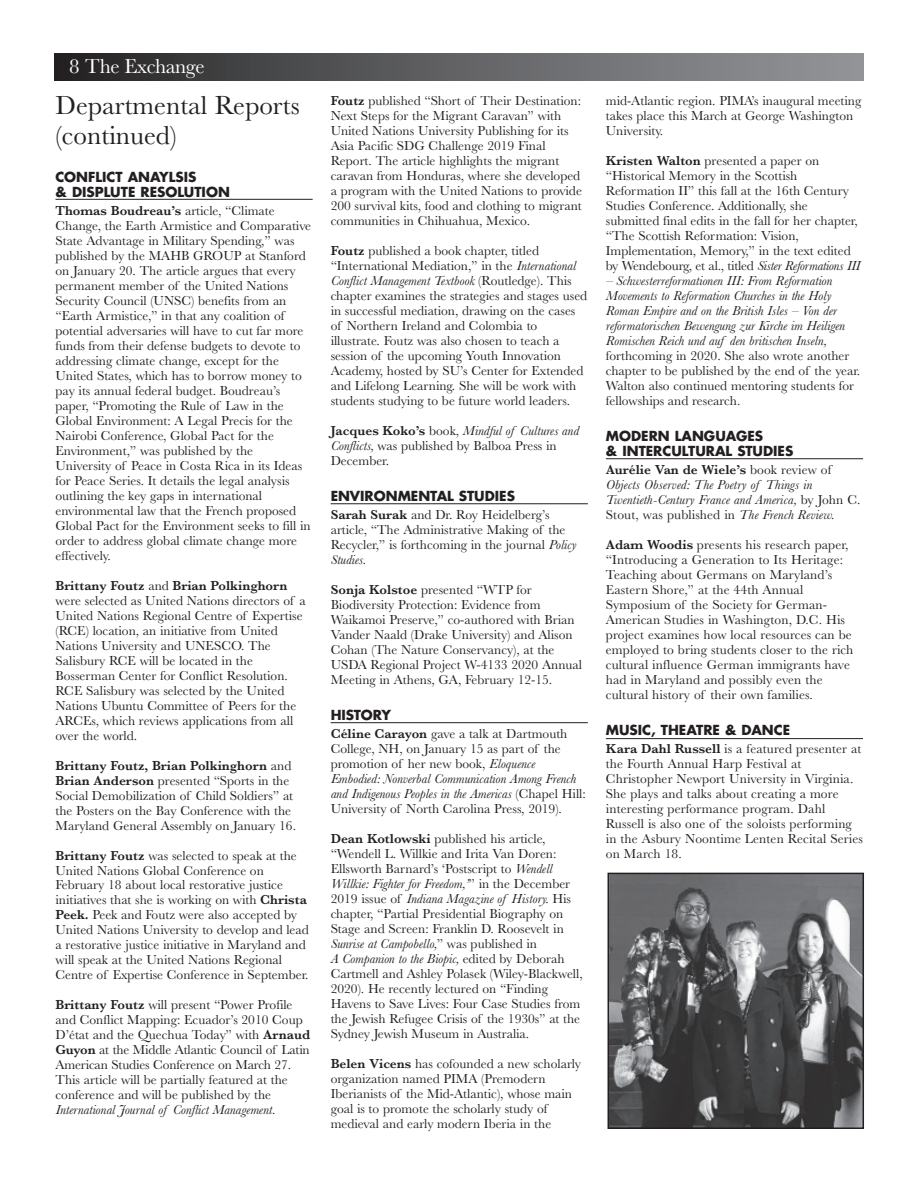
<style>
.page{position:relative;width:918px;height:1188px;background:#fff}
.page>*{position:absolute;margin:0;border:0;box-sizing:border-box;transform-origin:0 0}
.t1{font:27px/30px "Baskerville";color:#231f20}
.t2{font:21px "Baskerville";letter-spacing:-.02em;color:#fff}
.t3{font:13.5px/15px "Baskerville";color:#231f20}
.t4{font:italic 13.5px/15px "Baskerville";color:#231f20}
.t5{font:700 13.5px/15px "Futura Com";color:#231f20}
.s1{font-weight:600}
.s2{font-style:italic}
.s3{font-weight:600;font-style:normal}
.s4{font-style:normal}
</style>
<div class="page">
<div style="left:54px;top:54px;width:810px;height:27px;background:linear-gradient(to right,#282627,#96999c)"></div>
<hr style="left:56px;top:199px;width:257px;height:1px;background:#231f20">
<hr style="left:331px;top:503px;width:257px;height:1px;background:#231f20">
<hr style="left:331px;top:722px;width:257px;height:1px;background:#231f20">
<hr style="left:606px;top:458px;width:257px;height:1px;background:#231f20">
<hr style="left:606px;top:738px;width:257px;height:1px;background:#231f20">
<img style="left:611px;top:876px;width:250px;height:250px">
<div style="left:608px;top:873px;width:256px;height:256px;border:2px solid #231f20"></div>
<h2 class="t2" style="left:69px;top:54px;width:137px">8 The Exchange</h2>
<h1 class="t1" style="left:56px;top:90px;width:246px">Departmental Reports (continued)</h1>
<p class="t5" style="left:56px;top:169px;width:176px">CONFLICT ANAYLSIS<br>&amp; DISPLUTE RESOLUTION</p>
<p class="t3" style="left:56px;top:203px;width:257px"><span class="s1">Thomas Boudreau’s</span> article, “Climate Change, the Earth Armistice and Comparative State Advantage in Military Spending,” was published by the MAHB GROUP at Stanford on January 20. The article argues that every permanent member of the United Nations Security Council (UNSC) benefits from an “Earth Armistice,” in that any coalition of potential adversaries will have to cut far more funds from their defense budgets to devote to addressing climate change, except for the United States, which has to borrow money to pay its annual federal budget. Boudreau’s paper, “Promoting the Rule of Law in the Global Environment: A Legal Precis for the Nairobi Conference, Global Pact for the Environment,” was published by the University of Peace in Costa Rica in its Ideas for Peace Series. It details the legal analysis outlining the key gaps in international environmental law that the French proposed Global Pact for the Environment seeks to fill in order to address global climate change more effectively.</p>
<p class="t3" style="left:56px;top:578px;width:252px"><span class="s1">Brittany Foutz</span> and <span class="s1">Brian Polkinghorn </span>were selected as United Nations directors of a United Nations Regional Centre of Expertise (RCE) location, an initiative from United Nations University and UNESCO. The Salisbury RCE will be located in the Bosserman Center for Conflict Resolution.<br>RCE Salisbury was selected by the United Nations Ubuntu Committee of Peers for the ARCEs, which reviews applications from all over the world.</p>
<p class="t3" style="left:56px;top:758px;width:242px"><span class="s1">Brittany Foutz, Brian Polkinghorn</span> and <span class="s1">Brian Anderson</span> presented “Sports in the Social Demobilization of Child Soldiers” at the Posters on the Bay Conference with the Maryland General Assembly on January 16.</p>
<p class="t3" style="left:56px;top:848px;width:255px"><span class="s1">Brittany Foutz</span> was selected to speak at the United Nations Global Conference on February 18 about local restorative justice initiatives that she is working on with <span class="s1">Christa Peek.</span> Peek and Foutz were also accepted by United Nations University to develop and lead a restorative justice initiative in Maryland and will speak at the United Nations Regional Centre of Expertise Conference in September.</p>
<p class="t3" style="left:56px;top:998px;width:256px"><span class="s1">Brittany Foutz</span> will present “Power Profile and Conflict Mapping: Ecuador’s 2010 Coup D’état and the Quechua Today” with <span class="s1">Arnaud Guyon</span> at the Middle Atlantic Council of Latin American Studies Conference on March 27.<br>This article will be partially featured at the conference and will be published by the</p>
<p class="t4" style="left:56px;top:1103px;width:221px">International Journal of Conflict Management.</p>
<p class="t3" style="left:331px;top:93px;width:253px"><span class="s1">Foutz</span> published “Short of Their Destination:<br>Next Steps for the Migrant Caravan” with United Nations University Publishing for its Asia Pacific SDG Challenge 2019 Final Report. The article highlights the migrant caravan from Honduras, where she developed a program with the United Nations to provide 200 survival kits, food and clothing to migrant communities in Chihuahua, Mexico.</p>
<p class="t3" style="left:331px;top:243px;width:258px"><span class="s1">Foutz</span> published a book chapter, titled “International Mediation,” in the <span class="s2">International Conflict Management Textbook</span> (Routledge). This chapter examines the strategies and stages used in successful mediation, drawing on the cases of Northern Ireland and Colombia to illustrate. Foutz was also chosen to teach a session of the upcoming Youth Innovation Academy, hosted by SU’s Center for Extended and Lifelong Learning. She will be work with students studying to be future world leaders.</p>
<p class="t3" style="left:331px;top:423px;width:250px"><span class="s1">Jacques Koko’s</span> book, <span class="s2">Mindful of Cultures and<br>Conflicts,</span> was published by Balboa Press in<br>December.</p>
<p class="t5" style="left:331px;top:488px;width:186px">ENVIRONMENTAL STUDIES</p>
<p class="t3" style="left:331px;top:507px;width:247px"><span class="s1">Sarah Surak</span> and Dr. Roy Heidelberg’s article, “The Administrative Making of the Recycler,” is forthcoming in the journal <span class="s2">Policy Studies.</span></p>
<p class="t3" style="left:331px;top:582px;width:253px"><span class="s1">Sonja Kolstoe</span> presented “WTP for Biodiversity Protection: Evidence from Waikamoi Preserve,” co-authored with Brian Vander Naald (Drake University) and Alison Cohan (The Nature Conservancy), at the USDA Regional Project W-4133 2020 Annual Meeting in Athens, GA, February 12-15.</p>
<p class="t5" style="left:331px;top:707px;width:62px">HISTORY</p>
<p class="t3" style="left:331px;top:726px;width:257px"><span class="s1">Céline Carayon</span> gave a talk at Dartmouth College, NH, on January 15 as part of the promotion of her new book, <span class="s2">Eloquence Embodied: Nonverbal Communication Among French and Indigenous Peoples in the Americas</span> (Chapel Hill:<br>University of North Carolina Press, 2019).</p>
<p class="t3" style="left:331px;top:831px;width:254px"><span class="s1">Dean Kotlowski</span> published his article, “Wendell L. Willkie and Irita Van Doren:<br>Ellsworth Barnard’s ‘Postscript to <span class="s2">Wendell Willkie: Fighter for Freedom,’</span>” in the December 2019 issue of <span class="s2">Indiana Magazine of History.</span> His chapter, “Partial Presidential Biography on Stage and Screen: Franklin D. Roosevelt in <span class="s2">Sunrise at Campobello,</span>” was published in<br><span class="s2">A Companion to the Biopic,</span> edited by Deborah Cartmell and Ashley Polasek (Wiley-Blackwell, 2020). He recently lectured on “Finding Havens to Save Lives: Four Case Studies from the Jewish Refugee Crisis of the 1930s” at the Sydney Jewish Museum in Australia.</p>
<p class="t3" style="left:331px;top:1056px;width:252px"><span class="s1">Belen Vicens</span> has cofounded a new scholarly organization named PIMA (Premodern Iberianists of the Mid-Atlantic), whose main goal is to promote the scholarly study of medieval and early modern Iberia in the</p>
<p class="t3" style="left:606px;top:93px;width:257px">mid-Atlantic region. PIMA’s inaugural meeting takes place this March at George Washington<br>University.</p>
<p class="t3" style="left:606px;top:153px;width:256px"><span class="s1">Kristen Walton</span> presented a paper on “Historical Memory in the Scottish Reformation II” this fall at the 16th Century Studies Conference. Additionally, she submitted final edits in the fall for her chapter, “The Scottish Reformation: Vision, Implementation, Memory,” in the text edited by Wendebourg, et al., titled <span class="s2">Sister Reformations III</span></p>
<p class="t4" style="left:606px;top:273px;width:241px">– Schwesterreformationen III: From Reformation Movements to Reformation Churches in the Holy Roman Empire and on the British Isles – Von der reformatorischen Bewengung zur Kirche im Heiligen Romischen Reich und auf den britischen Inseln,</p>
<p class="t3" style="left:606px;top:348px;width:256px">forthcoming in 2020. She also wrote another chapter to be published by the end of the year.<br>Walton also continued mentoring students for fellowships and research.</p>
<p class="t5" style="left:606px;top:428px;width:189px">MODERN LANGUAGES<br>&amp; INTERCULTURAL STUDIES</p>
<p class="t4" style="left:606px;top:462px;width:256px"><span class="s3">Aurélie Van de Wiele’s</span> <span class="s4">book review of </span>Objects Observed: The Poetry of Things in Twentieth-Century France and America, <span class="s4">by John C.<br>Stout, was published in</span> The French Review.</p>
<p class="t3" style="left:606px;top:537px;width:249px"><span class="s1">Adam Woodis</span> presents his research paper, “Introducing a Generation to Its Heritage:<br>Teaching about Germans on Maryland’s Eastern Shore,” at the 44th Annual Symposium of the Society for German-American Studies in Washington, D.C. His project examines how local resources can be employed to bring students closer to the rich cultural influence German immigrants have had in Maryland and possibly even the cultural history of their own families.</p>
<p class="t5" style="left:606px;top:722px;width:186px">MUSIC, THEATRE &amp; DANCE</p>
<p class="t3" style="left:606px;top:741px;width:259px"><span class="s1">Kara Dahl Russell</span> is a featured presenter at the Fourth Annual Harp Festival at Christopher Newport University in Virginia.<br>She plays and talks about creating a more interesting performance program. Dahl Russell is also one of the soloists performing in the Asbury Noontime Lenten Recital Series on March 18.</p>
</div>
